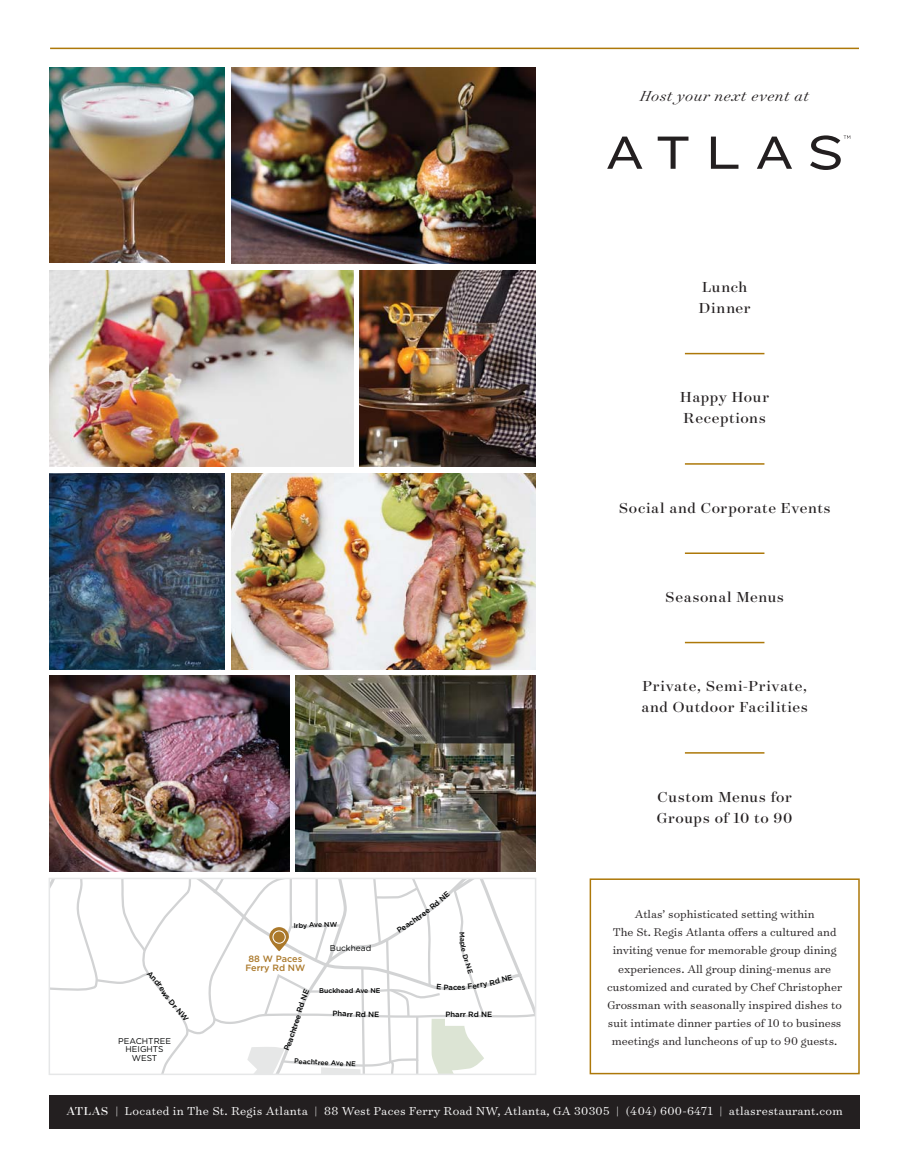
<style>
.page{position:relative;width:912px;height:1176px;background:#fff}
.page>*{position:absolute;margin:0;border:0;box-sizing:border-box;transform-origin:0 0}
.t1{font:16.5px/21px "Surveyor Display";letter-spacing:.035em;color:#231f20}
.t2{font:italic 300 16.5px "Surveyor Display";letter-spacing:.04em;color:#231f20}
.t3{font:300 13.2px "Surveyor Text";letter-spacing:.02em;color:#fff}
.t4{font:300 12.75px/18px "Surveyor Text";color:#231f20;text-align:center}
.t5{font:500 9.15px/9.1px "Gotham";color:#ab792b;text-align:center}
.t6{font:8.4px/8.4px "Gotham";color:#010202;text-align:center}
.t7{font:500 7.65px "Gotham";color:#010202}
.t8{font:500 6.9px "Gotham";color:#010202}
.s1{font-family:"Surveyor Display";font-weight:400}
</style>
<div class="page">
<img style="left:232px;top:67px;width:303px;height:197px">
<div style="left:589px;top:878px;width:270px;height:196px;border:2px solid #ad7809"></div>
<hr style="left:685px;top:353px;width:79px;height:1px;background:#ad7809">
<hr style="left:685px;top:463px;width:79px;height:1px;background:#ad7809">
<hr style="left:685px;top:552px;width:79px;height:2px;background:#ad7809">
<hr style="left:685px;top:641px;width:79px;height:2px;background:#ad7809">
<hr style="left:685px;top:752px;width:79px;height:1px;background:#ad7809">
<img style="left:232px;top:473px;width:303px;height:196px">
<img style="left:296px;top:675px;width:239px;height:196px">
<img style="left:360px;top:270px;width:175px;height:196px">
<img style="left:49px;top:67px;width:176px;height:196px">
<img style="left:49px;top:270px;width:304px;height:196px">
<img style="left:49px;top:675px;width:240px;height:196px">
<hr style="left:50px;top:48px;width:809px;height:1px;background:#ad7809">
<svg style="left:607px;top:136px;width:35px;height:33px"></svg>
<svg style="left:657px;top:136px;width:31px;height:33px"></svg>
<svg style="left:711px;top:136px;width:27px;height:33px"></svg>
<svg style="left:757px;top:136px;width:35px;height:33px"></svg>
<svg style="left:810px;top:135px;width:40px;height:35px"></svg>
<img style="left:49px;top:473px;width:176px;height:196px">
<div style="left:49px;top:1094px;width:810px;height:34px;background:#231f20"></div>
<svg style="left:49px;top:878px;width:486px;height:196px"></svg>
<p class="t2" style="left:640px;top:88px;width:171px">Host your next event at</p>
<p class="t1" style="left:698px;top:276px;width:53px">Lunch<br>Dinner</p>
<p class="t1" style="left:680px;top:386px;width:90px">Happy Hour<br>Receptions</p>
<p class="t1" style="left:618px;top:496px;width:213px">Social and Corporate Events</p>
<p class="t1" style="left:665px;top:585px;width:120px">Seasonal Menus</p>
<p class="t1" style="left:641px;top:675px;width:168px">Private, Semi-Private, and Outdoor Facilities</p>
<p class="t6" style="left:118px;top:1036px;width:54px">PEACHTREE<br>HEIGHTS<br>WEST</p>
<p class="t8" style="left:293px;top:921px;width:45px;rotate:-2deg">Irby Ave NW</p>
<p class="t5" style="left:245px;top:953px;width:61px">88 W Paces<br>Ferry Rd NW</p>
<p class="t6" style="left:330px;top:944px;width:43px">Buckhead</p>
<p class="t8" style="left:319px;top:986px;width:63px">Buckhead Ave NE</p>
<p class="t7" style="left:448px;top:982px;width:6px">a</p>
<p class="t7" style="left:332px;top:1008px;width:48px;rotate:1deg">Pharr Rd NE</p>
<p class="t7" style="left:445px;top:1010px;width:48px">Pharr Rd NE</p>
<p class="t8" style="left:294px;top:1056px;width:63px;rotate:3deg">Peachtree Ave NE</p>
<p class="t1" style="left:657px;top:785px;width:137px">Custom Menus for<br>Groups of 10 to 90</p>
<p class="t4" style="left:607px;top:906px;width:236px">Atlas’ sophisticated setting within<br>The St. Regis Atlanta offers a cultured and inviting venue for memorable group dining experiences. All group dining-menus are customized and curated by Chef Christopher Grossman with seasonally inspired dishes to suit intimate dinner parties of 10 to business meetings and luncheons of up to 90 guests.</p>
<p class="t3" style="left:66px;top:1106px;width:777px"><span class="s1">ATLAS</span> | Located in The St. Regis Atlanta | 88 West Paces Ferry Road NW, Atlanta, GA 30305 | (404) 600-6471 | atlasrestaurant.com</p>
</div>
